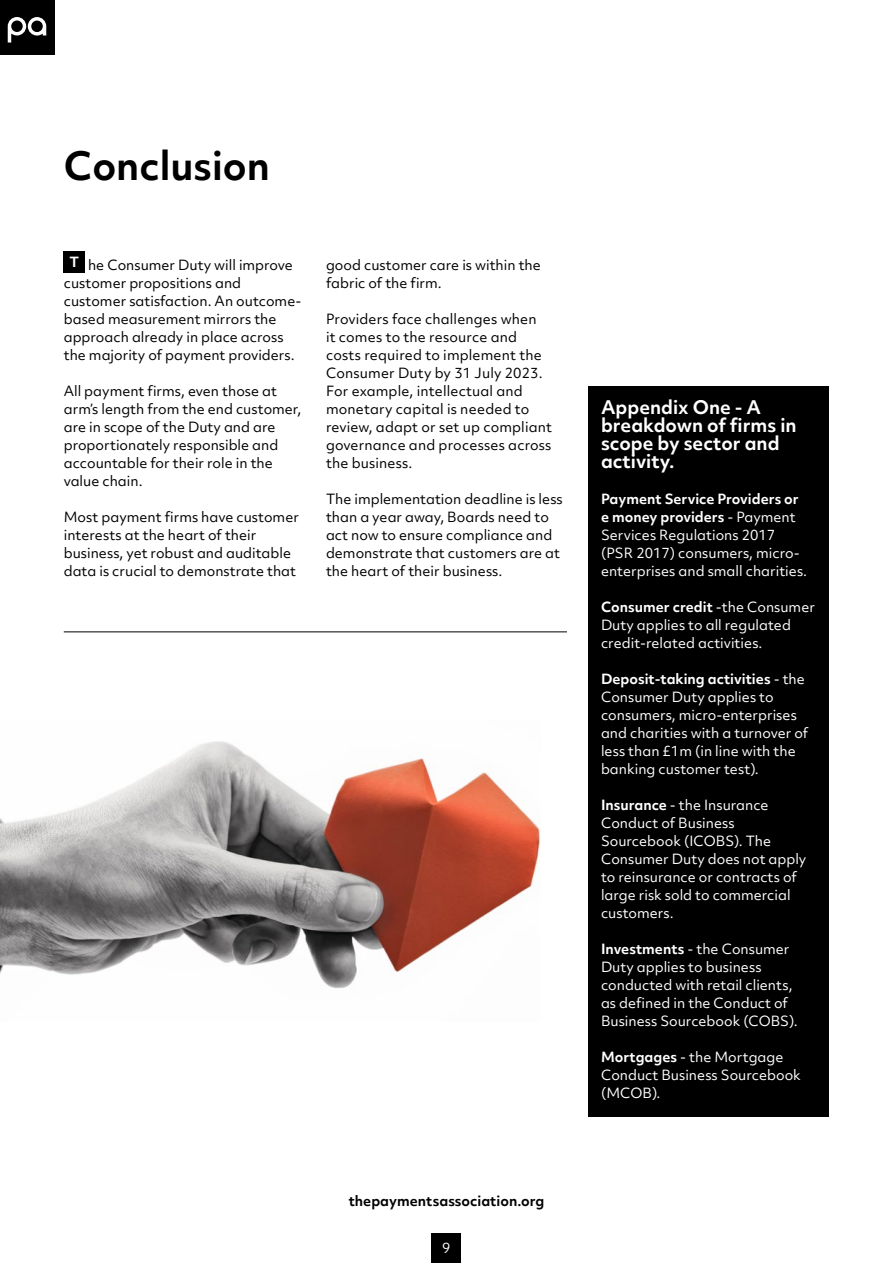
<style>
.page{position:relative;width:893px;height:1263px;background:#fff}
.page>*{position:absolute;margin:0;border:0;box-sizing:border-box;transform-origin:0 0}
.t1{font:700 37.5px "Objektiv Mk 2";color:#000}
.t2{font:700 18px/18px "Objektiv Mk 2";color:#fff}
.t3{font:13.5px/18px "Objektiv Mk 2";color:#000}
.t4{font:13.5px/18px "Objektiv Mk 2";color:#fff}
.t5{font:700 13.5px "Objektiv Mk 2";color:#000}
.s1{font-weight:700}
</style>
<div class="page">
<div style="left:432px;top:1233px;width:29px;height:30px;background:#000"></div>
<div style="left:0;top:0;width:54px;height:54px;background:#000"></div>
<svg style="left:8px;top:17px;width:38px;height:26px"></svg>
<img style="left:0;top:741px;width:540px;height:248px">
<div style="left:64px;top:251px;width:21px;height:21px;background:#000"></div>
<div style="left:588px;top:386px;width:241px;height:730px;background:#000"></div>
<hr style="left:64px;top:631px;width:503px;height:1px;background:#000">
<h1 class="t1" style="left:64px;top:139px;width:208px">Conclusion</h1>
<p class="t3" style="left:64px;top:256px;width:239px;text-indent:6px"><sup>T</sup> he Consumer Duty will improve customer propositions and customer satisfaction. An outcome&shy;based measurement mirrors the approach already in place across the majority of payment providers.</p>
<p class="t3" style="left:64px;top:382px;width:239px">All payment firms, even those at arm’s length from the end customer, are in scope of the Duty and are proportionately responsible and accountable for their role in the value chain.</p>
<p class="t3" style="left:64px;top:508px;width:237px">Most payment firms have customer interests at the heart of their business, yet robust and auditable data is crucial to demonstrate that</p>
<p class="t3" style="left:326px;top:256px;width:216px">good customer care is within the fabric of the firm.</p>
<p class="t3" style="left:326px;top:310px;width:228px">Providers face challenges when<br>it comes to the resource and costs required to implement the<br>Consumer Duty by 31 July 2023.<br>For example, intellectual and monetary capital is needed to review, adapt or set up compliant governance and processes across the business.</p>
<p class="t3" style="left:326px;top:490px;width:238px">The implementation deadline is less than a year away, Boards need to act now to ensure compliance and demonstrate that customers are at the heart of their business.</p>
<p class="t5" style="left:349px;top:1191px;width:197px">thepaymentsassociation.org</p>
<p class="t4" style="left:442px;top:1238px;width:10px">9</p>
<h2 class="t2" style="left:601px;top:398px;width:197px">Appendix One - A breakdown of firms in scope by sector and activity.</h2>
<p class="t4" style="left:601px;top:490px;width:208px"><span class="s1">Payment Service Providers or e money providers</span> - Payment<br>Services Regulations 2017 (PSR 2017) consumers, micro&shy;enterprises and small charities.</p>
<p class="t4" style="left:601px;top:598px;width:215px"><span class="s1">Consumer credit</span> -the Consumer<br>Duty applies to all regulated credit-related activities.</p>
<p class="t4" style="left:601px;top:670px;width:209px"><span class="s1">Deposit-taking activities</span> - the<br>Consumer Duty applies to consumers, micro-enterprises and charities with a turnover of less than £1m (in line with the banking customer test).</p>
<p class="t4" style="left:601px;top:796px;width:207px"><span class="s1">Insurance</span> - the Insurance<br>Conduct of Business<br>Sourcebook (ICOBS). The<br>Consumer Duty does not apply to reinsurance or contracts of large risk sold to commercial customers.</p>
<p class="t4" style="left:601px;top:940px;width:198px"><span class="s1">Investments</span> - the Consumer<br>Duty applies to business conducted with retail clients, as defined in the Conduct of<br>Business Sourcebook (COBS).</p>
<p class="t4" style="left:601px;top:1048px;width:201px"><span class="s1">Mortgages</span> - the Mortgage<br>Conduct Business Sourcebook (MCOB).</p>
</div>
